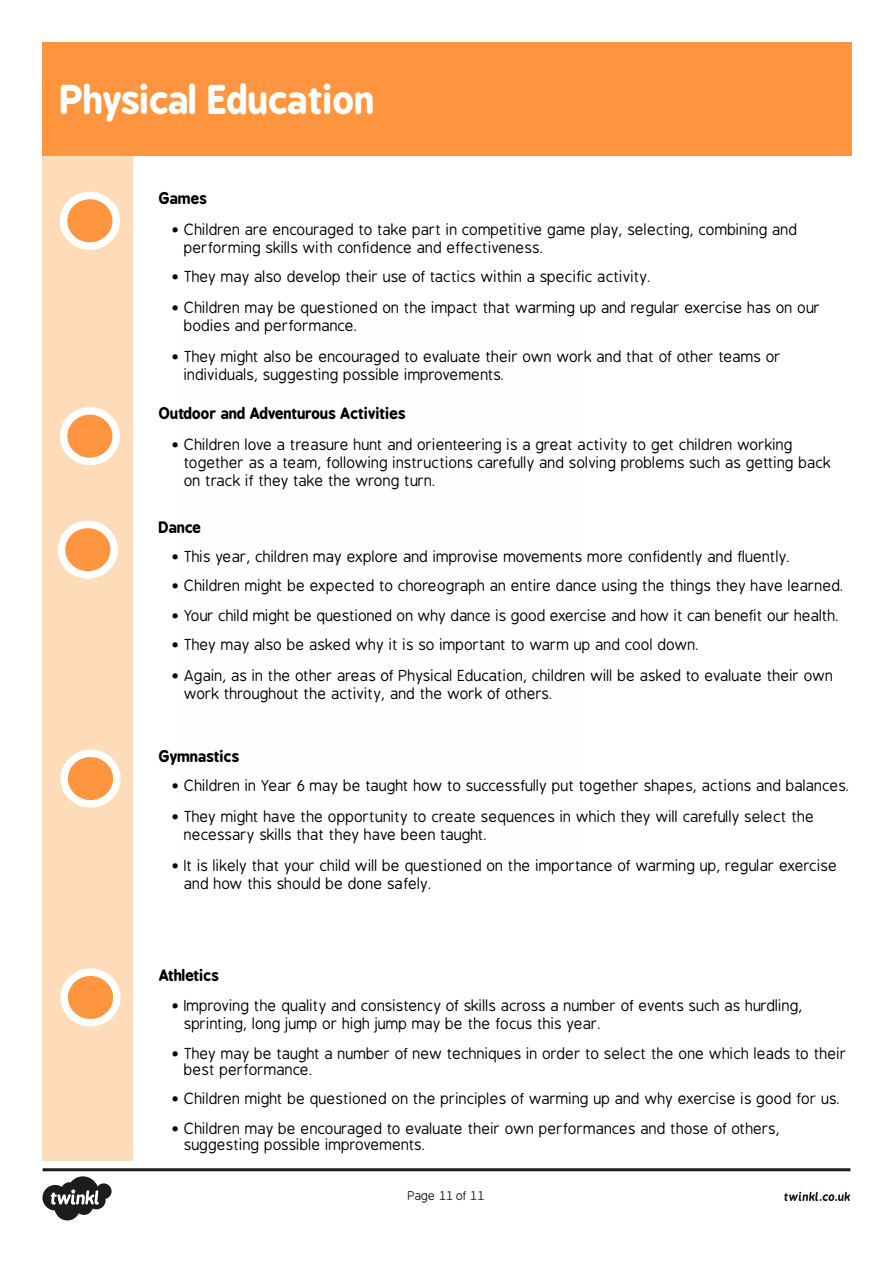
<style>
.page{position:relative;width:893px;height:1263px;background:#fff}
.page>*{position:absolute;margin:0;border:0;box-sizing:border-box;transform-origin:0 0}
.t1{font:700 37.5px "B Preplay";color:#fff}
.t2{font:15px/18px "B Preplay";color:#000}
.t3{font:700 15px "B Preplay";color:#000}
.t4{font:12px "B Preplay";letter-spacing:-.025em;color:#1c1c1c}
</style>
<div class="page">
<div style="left:181px;top:319px;width:398px;height:536px;background:#fbfbfb"></div>
<svg style="left:42px;top:1168px;width:808px;height:52px"></svg>
<div style="left:43px;top:43px;width:90px;height:1118px;background:#ffdcb9"></div>
<div style="left:43px;top:43px;width:809px;height:113px;background:#ff953f"></div>
<div style="left:64px;top:195px;width:52px;height:51px;background:#ff953f;border-radius:50%"></div>
<div style="left:60px;top:192px;width:60px;height:58px;border:8px solid #fff;border-radius:50%"></div>
<div style="left:64px;top:411px;width:52px;height:50px;background:#ff953f;border-radius:50%"></div>
<div style="left:60px;top:407px;width:60px;height:58px;border:8px solid #fff;border-radius:50%"></div>
<div style="left:64px;top:753px;width:53px;height:51px;background:#ff953f;border-radius:50%"></div>
<div style="left:60px;top:749px;width:61px;height:58px;border:8px solid #fff;border-radius:50%"></div>
<div style="left:64px;top:972px;width:53px;height:51px;background:#ff953f;border-radius:50%"></div>
<div style="left:60px;top:968px;width:61px;height:58px;border:8px solid #fff;border-radius:50%"></div>
<div style="left:61px;top:524px;width:53px;height:51px;background:#ff953f;border-radius:50%"></div>
<div style="left:58px;top:521px;width:60px;height:58px;border:8px solid #fff;border-radius:50%"></div>
<h1 class="t1" style="left:60px;top:77px;width:316px">Physical Education</h1>
<p class="t3" style="left:159px;top:189px;width:50px">Games</p>
<p class="t2" style="left:184px;top:221px;width:615px;text-indent:-13px">• Children are encouraged to take part in competitive game play, selecting, combining and performing skills with confidence and effectiveness.</p>
<p class="t2" style="left:172px;top:268px;width:481px">• They may also develop their use of tactics within a specific activity.</p>
<p class="t2" style="left:184px;top:299px;width:638px;text-indent:-13px">• Children may be questioned on the impact that warming up and regular exercise has on our bodies and performance.</p>
<p class="t2" style="left:184px;top:348px;width:599px;text-indent:-13px">• They might also be encouraged to evaluate their own work and that of other teams or individuals, suggesting possible improvements.</p>
<p class="t3" style="left:159px;top:405px;width:248px">Outdoor and Adventurous Activities</p>
<p class="t2" style="left:184px;top:436px;width:649px;text-indent:-13px">• Children love a treasure hunt and orienteering is a great activity to get children working together as a team, following instructions carefully and solving problems such as getting back on track if they take the wrong turn.</p>
<p class="t3" style="left:159px;top:518px;width:44px">Dance</p>
<p class="t2" style="left:172px;top:548px;width:620px">• This year, children may explore and improvise movements more confidently and fluently.</p>
<p class="t2" style="left:172px;top:577px;width:674px">• Children might be expected to choreograph an entire dance using the things they have learned.</p>
<p class="t2" style="left:172px;top:607px;width:669px">• Your child might be questioned on why dance is good exercise and how it can benefit our health.</p>
<p class="t2" style="left:172px;top:636px;width:529px">• They may also be asked why it is so important to warm up and cool down.</p>
<p class="t2" style="left:184px;top:667px;width:651px;text-indent:-13px">• Again, as in the other areas of Physical Education, children will be asked to evaluate their own work throughout the activity, and the work of others.</p>
<p class="t3" style="left:159px;top:747px;width:82px">Gymnastics</p>
<p class="t2" style="left:172px;top:777px;width:680px">• Children in Year 6 may be taught how to successfully put together shapes, actions and balances.</p>
<p class="t2" style="left:184px;top:808px;width:632px;text-indent:-13px">• They might have the opportunity to create sequences in which they will carefully select the necessary skills that they have been taught.</p>
<p class="t2" style="left:184px;top:857px;width:655px;text-indent:-13px">• It is likely that your child will be questioned on the importance of warming up, regular exercise and how this should be done safely.</p>
<p class="t3" style="left:159px;top:966px;width:61px">Athletics</p>
<p class="t2" style="left:184px;top:997px;width:620px;text-indent:-13px">• Improving the quality and consistency of skills across a number of events such as hurdling, sprinting, long jump or high jump may be the focus this year.</p>
<p class="t2" style="left:184px;top:1045px;width:664px;line-height:16.5px;text-indent:-13px">• They may be taught a number of new techniques in order to select the one which leads to their best performance.</p>
<p class="t2" style="left:172px;top:1090px;width:670px">• Children might be questioned on the principles of warming up and why exercise is good for us.</p>
<p class="t2" style="left:184px;top:1120px;width:597px;line-height:16.5px;text-indent:-13px">• Children may be encouraged to evaluate their own performances and those of others, suggesting possible improvements.</p>
<p class="t4" style="left:408px;top:1189px;width:78px">Page 11 of 11</p>
</div>
